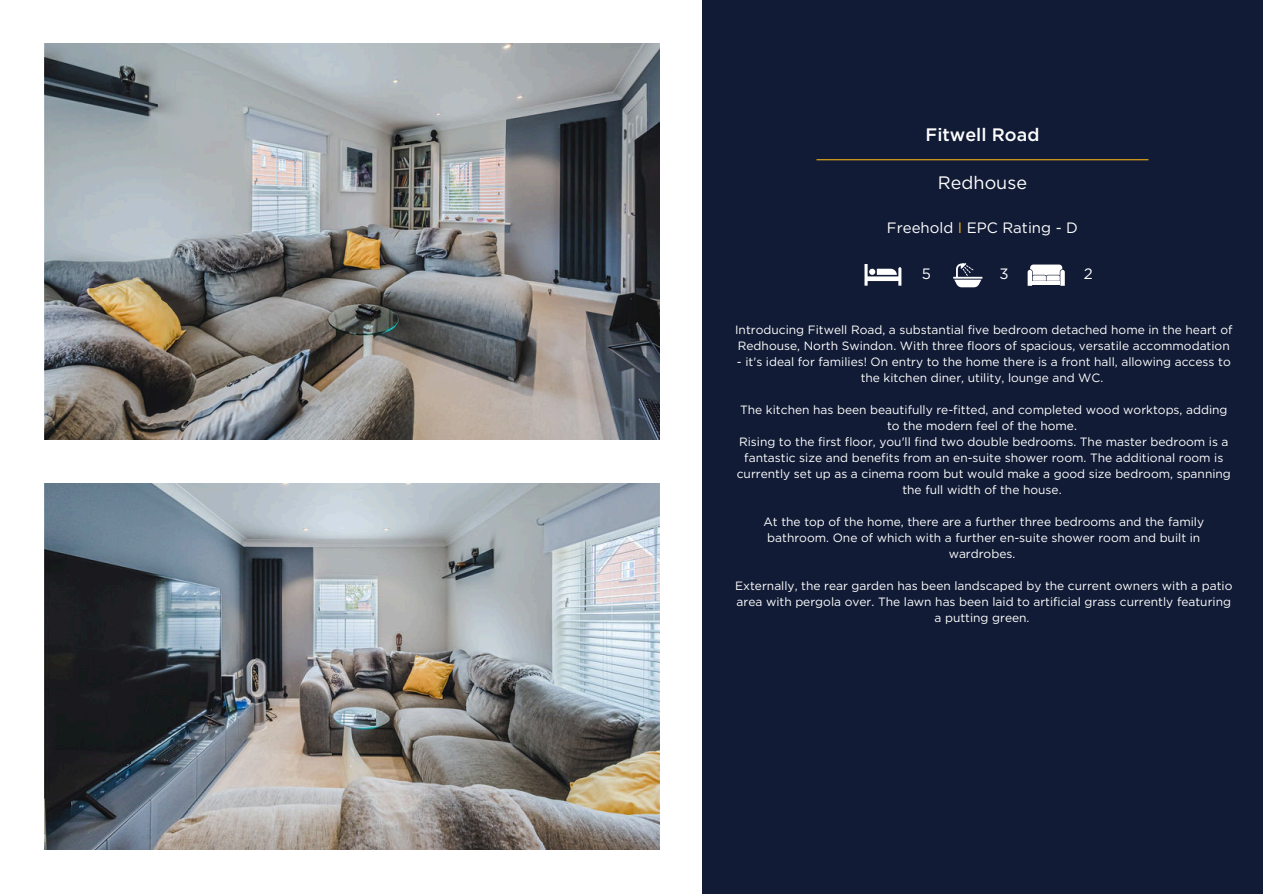
<style>
.page{position:relative;width:1263px;height:894px;background:#fff}
.page>*{position:absolute;margin:0;border:0;box-sizing:border-box;transform-origin:0 0}
.t1{font:500 18px "Gotham";color:#fff}
.t2{font:18px "Gotham";color:#fff}
.t3{font:15px "Gotham";color:#fff}
.t4{font:12px/16px "Gotham";color:#fff;text-align:center}
.s1{color:#efaf12}
</style>
<div class="page">
<img style="left:44px;top:44px;width:616px;height:395px">
<div style="left:702px;top:0;width:561px;height:893px;background:#111b35"></div>
<hr style="left:816px;top:159px;width:332px;height:1px;background:#efaf12">
<svg style="left:864px;top:264px;width:37px;height:21px"></svg>
<svg style="left:953px;top:263px;width:29px;height:24px"></svg>
<svg style="left:1028px;top:264px;width:37px;height:22px"></svg>
<img style="left:44px;top:483px;width:616px;height:366px">
<h1 class="t1" style="left:925px;top:123px;width:115px">Fitwell Road</h1>
<h1 class="t2" style="left:938px;top:171px;width:91px">Redhouse</h1>
<p class="t3" style="left:887px;top:218px;width:193px">Freehold <span class="s1">I</span> EPC Rating - D</p>
<p class="t3" style="left:922px;top:264px;width:11px">5</p>
<p class="t3" style="left:1000px;top:264px;width:11px">3</p>
<p class="t3" style="left:1084px;top:264px;width:10px">2</p>
<p class="t4" style="left:735px;top:321px;width:499px;text-align:left">Introducing Fitwell Road, a substantial five bedroom detached home in the heart of<br>Redhouse, North Swindon. With three floors of spacious, versatile accommodation</p>
<p class="t4" style="left:737px;top:353px;width:495px">- it's ideal for families! On entry to the home there is a front hall, allowing access to the kitchen diner, utility, lounge and WC.</p>
<p class="t4" style="left:737px;top:401px;width:496px">The kitchen has been beautifully re-fitted, and completed wood worktops, adding to the modern feel of the home.<br>Rising to the first floor, you'll find two double bedrooms. The master bedroom is a fantastic size and benefits from an en-suite shower room. The additional room is currently set up as a cinema room but would make a good size bedroom, spanning the full width of the house.</p>
<p class="t4" style="left:763px;top:513px;width:442px">At the top of the home, there are a further three bedrooms and the family bathroom. One of which with a further en-suite shower room and built in wardrobes.</p>
<p class="t4" style="left:735px;top:577px;width:499px">Externally, the rear garden has been landscaped by the current owners with a patio area with pergola over. The lawn has been laid to artificial grass currently featuring a putting green.</p>
</div>
